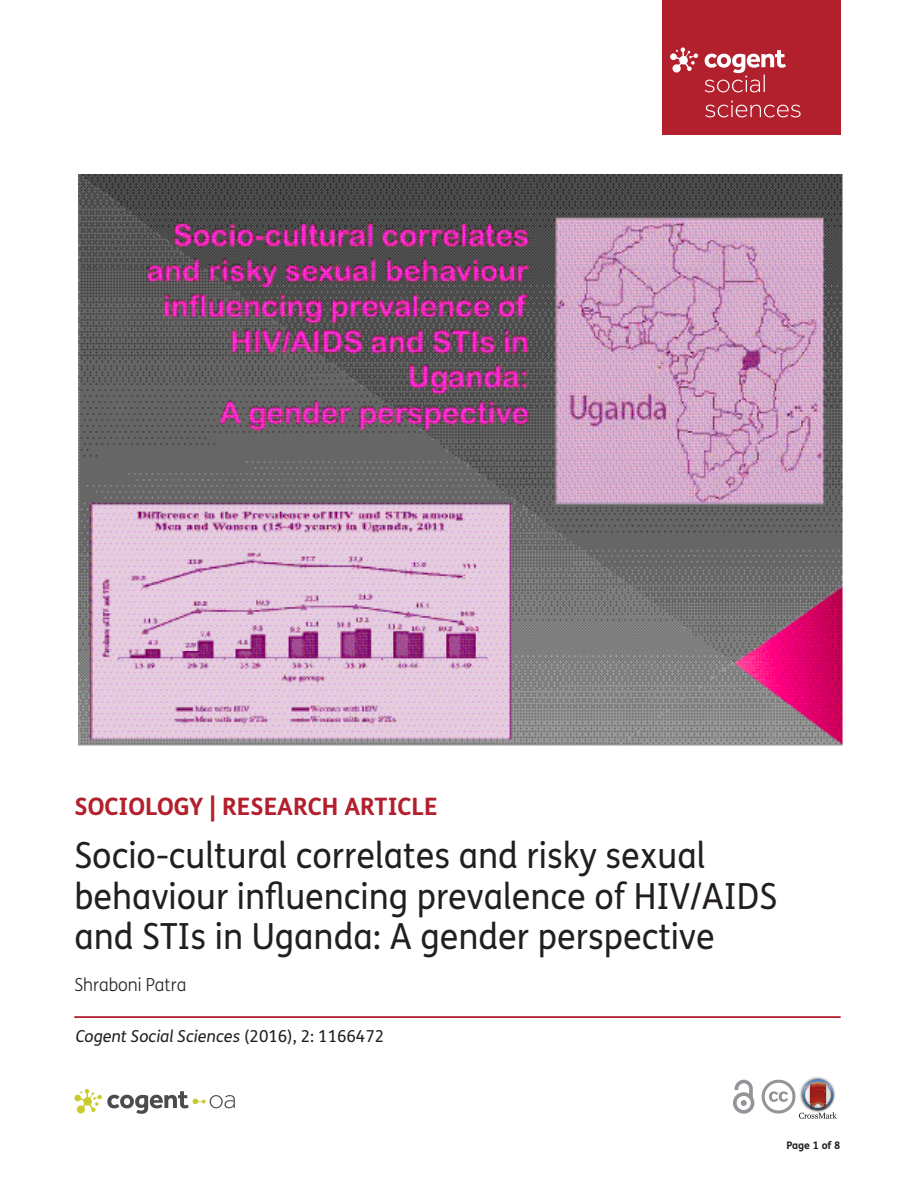
<style>
.page{position:relative;width:915px;height:1191px;background:#fff}
.page>*{position:absolute;margin:0;border:0;box-sizing:border-box;transform-origin:0 0}
.t1{font:36px/40.5px "FS Me Pro";color:#231f20;scale:.95 1}
.t2{font:700 24px "FS Me Pro";color:#b3202d}
.t3{font:300 18px "FS Me Pro";color:#231f20;scale:.95 1}
.t4{font:italic 16.5px "FS Me Pro";color:#231f20}
.t5{font:700 10.5px "FS Me Pro";color:#231f20}
.s1{font-style:normal}
</style>
<div class="page">
<div style="left:661px;top:0;width:179px;height:134px;background:#b3202d"></div>
<svg style="left:670px;top:47px;width:28px;height:26px"></svg>
<svg style="left:705px;top:101px;width:95px;height:16px"></svg>
<svg style="left:704px;top:50px;width:81px;height:42px"></svg>
<svg style="left:733px;top:1079px;width:21px;height:34px"></svg>
<hr style="left:74px;top:1016px;width:766px;height:2px;background:#b3202d">
<img style="left:810px;top:1077px;width:15px;height:2px">
<svg style="left:761px;top:1079px;width:75px;height:39px"></svg>
<svg style="left:74px;top:1089px;width:161px;height:24px"></svg>
<img style="left:79px;top:175px;width:763px;height:571px">
<p class="t2" style="left:74px;top:787px;width:364px">SOCIOLOGY | RESEARCH ARTICLE</p>
<p class="t1" style="left:74px;top:834px;width:740px">Socio-cultural correlates and risky sexual behaviour influencing prevalence of HIV/AIDS and STIs in Uganda: A gender perspective</p>
<p class="t3" style="left:74px;top:972px;width:119px">Shraboni Patra</p>
<p class="t4" style="left:76px;top:1024px;width:310px">Cogent Social Sciences <span class="s1">(2016), 2: 1166472</span></p>
<p class="t5" style="left:786px;top:1137px;width:56px">Page 1 of 8</p>
</div>
